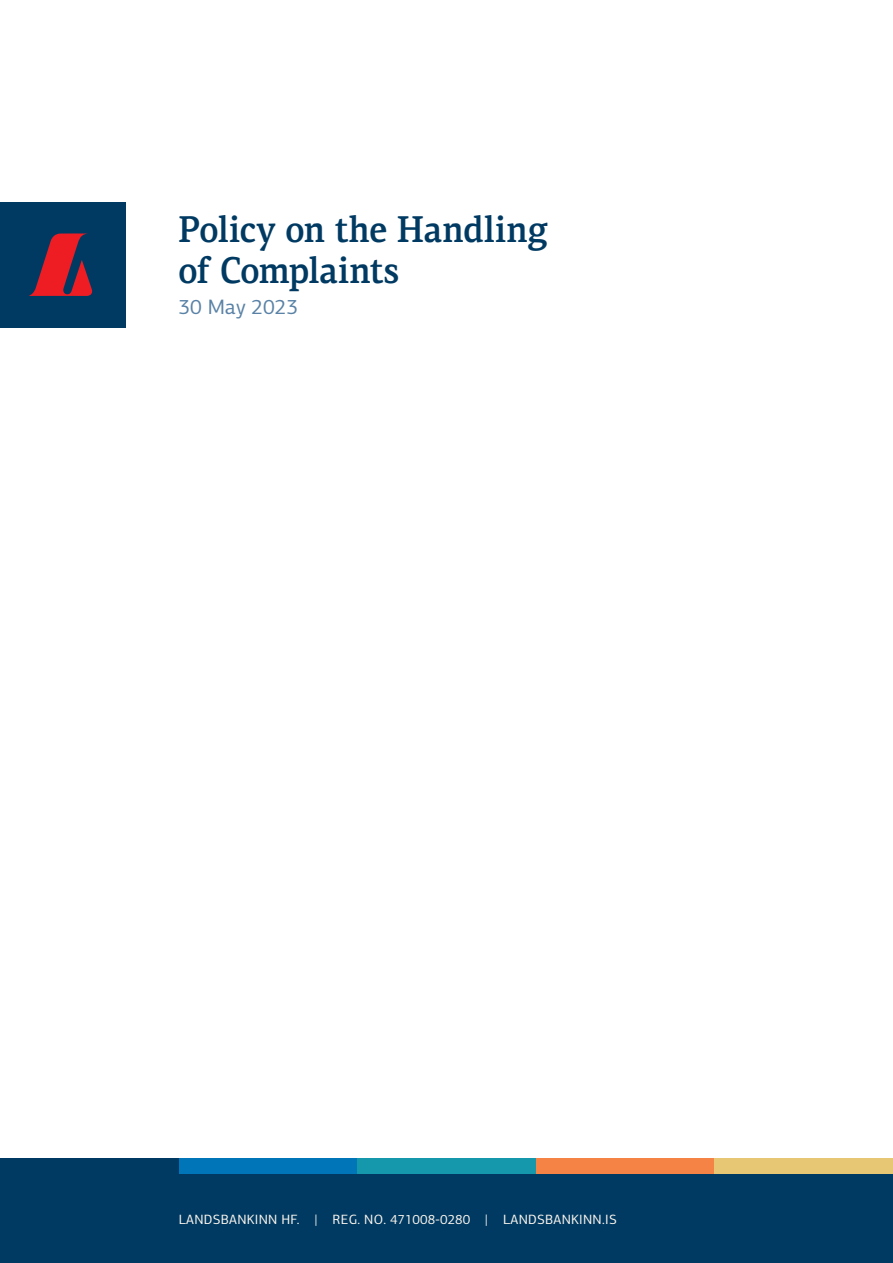
<style>
.page{position:relative;width:893px;height:1263px;background:#fff}
.page>*{position:absolute;margin:0;border:0;box-sizing:border-box;transform-origin:0 0}
.Inngangur_-_Shift{font:500 37.5px/40.7px "LB Centro Serif Cond";letter-spacing:.005em;color:#003a62}
.t1{font:21px "LB Centro Sans";color:#5982a6}
.t2{font:13.5px "LB Centro Sans";letter-spacing:.02em;color:#fef7ee}
</style>
<div class="page">
<div style="left:0;top:1173px;width:893px;height:90px;background:#003a62"></div>
<div style="left:179px;top:1158px;width:178px;height:15px;background:#0075b8"></div>
<div style="left:0;top:1158px;width:179px;height:15px;background:#003a62"></div>
<div style="left:357px;top:1158px;width:179px;height:15px;background:#1598ac"></div>
<div style="left:536px;top:1158px;width:178px;height:15px;background:#f58345"></div>
<div style="left:714px;top:1158px;width:179px;height:15px;background:#e7c674"></div>
<div style="left:0;top:202px;width:125px;height:125px;background:#003a62"></div>
<svg style="left:29px;top:233px;width:64px;height:63px"></svg>
<p class="Inngangur_-_Shift" style="left:179px;top:210px;width:370px">Policy on the Handling of Complaints</p>
<p class="t1" style="left:179px;top:294px;width:121px">30 May 2023</p>
<p class="t2" style="left:179px;top:1211px;width:439px">LANDSBANKINN HF. | REG. NO. 471008-0280 | LANDSBANKINN.IS</p>
</div>
